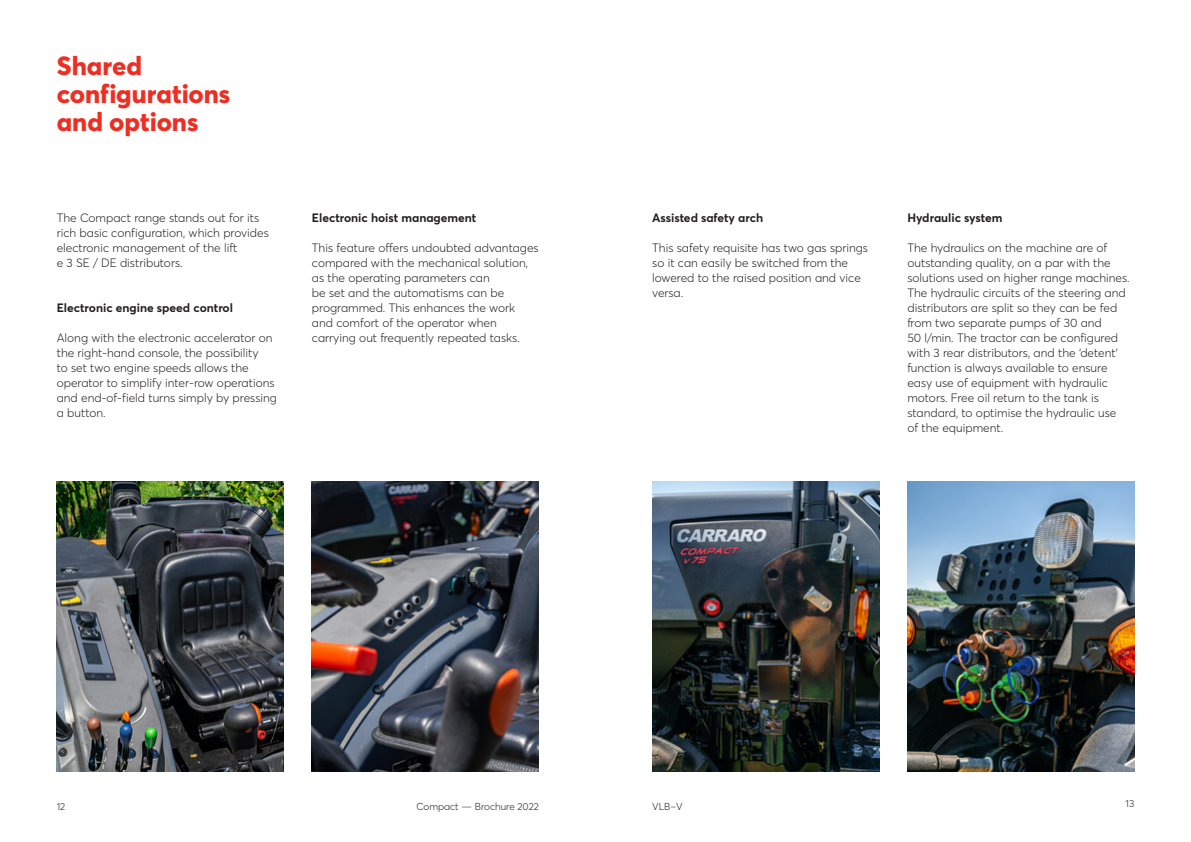
<style>
.page{position:relative;width:1191px;height:842px;background:#fff}
.page>*{position:absolute;margin:0;border:0;box-sizing:border-box;transform-origin:0 0}
.t1{font:800 26px/28px "Averta PE";color:#ee2e22}
.t2{font:300 12px/15px "Averta PE";color:#231f20}
.t3{font:700 12px "Averta PE";color:#231f20}
.t4{font:300 10px "Averta PE";color:#231f20}
</style>
<div class="page">
<img style="left:57px;top:482px;width:226px;height:289px">
<img style="left:312px;top:482px;width:227px;height:289px">
<img style="left:907px;top:482px;width:227px;height:289px">
<img style="left:652px;top:482px;width:227px;height:289px">
<h1 class="t1" style="left:57px;top:51px;width:175px">Shared configurations and options</h1>
<p class="t2" style="left:57px;top:210px;width:214px">The Compact range stands out for its rich basic configuration, which provides electronic management of the lift<br>e 3 SE / DE distributors.</p>
<p class="t3" style="left:57px;top:300px;width:178px">Electronic engine speed control</p>
<p class="t2" style="left:57px;top:330px;width:222px">Along with the electronic accelerator on the right-hand console, the possibility<br>to set two engine speeds allows the operator to simplify inter-row operations and end-of-field turns simply by pressing a button.</p>
<p class="t3" style="left:312px;top:210px;width:166px">Electronic hoist management</p>
<p class="t2" style="left:312px;top:240px;width:228px">This feature offers undoubted advantages compared with the mechanical solution, as the operating parameters can<br>be set and the automatisms can be programmed. This enhances the work and comfort of the operator when carrying out frequently repeated tasks.</p>
<p class="t3" style="left:652px;top:210px;width:112px">Assisted safety arch</p>
<p class="t2" style="left:652px;top:240px;width:217px">This safety requisite has two gas springs so it can easily be switched from the lowered to the raised position and vice versa.</p>
<p class="t3" style="left:907px;top:210px;width:96px">Hydraulic system</p>
<p class="t2" style="left:907px;top:240px;width:224px">The hydraulics on the machine are of outstanding quality, on a par with the solutions used on higher range machines.<br>The hydraulic circuits of the steering and distributors are split so they can be fed from two separate pumps of 30 and<br>50 l/min. The tractor can be configured with 3 rear distributors, and the ‘detent’ function is always available to ensure easy use of equipment with hydraulic motors. Free oil return to the tank is standard, to optimise the hydraulic use of the equipment.</p>
<p class="t4" style="left:416px;top:800px;width:124px">Compact — Brochure 2022</p>
<p class="t4" style="left:1125px;top:796px;width:10px">13</p>
<p class="t4" style="left:57px;top:800px;width:10px">12</p>
<p class="t4" style="left:652px;top:800px;width:32px">VLB–V</p>
</div>
